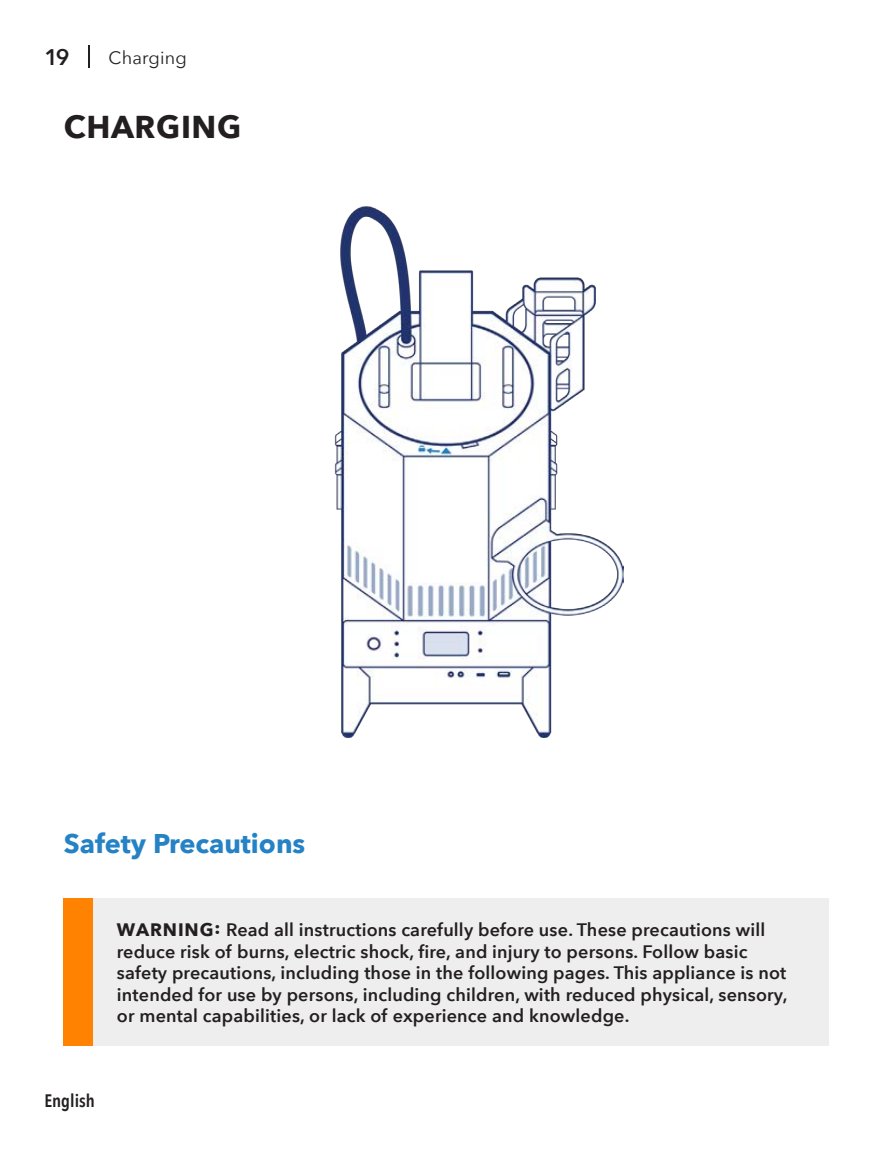
<style>
.page{position:relative;width:893px;height:1149px;background:#fff}
.page>*{position:absolute;margin:0;border:0;box-sizing:border-box;transform-origin:0 0}
.t1{font:700 31.5px "Avenir Next";letter-spacing:.02em;color:#231f20}
.t2{font:700 27px "Avenir Next";color:#2482c5}
.t3{font:600 22.5px "Avenir Next";color:#231f20}
.t4{font:600 18px/21.6px "Avenir Next";letter-spacing:.01em;color:#231f20}
.t5{font:18px "Avenir Next";letter-spacing:.01em;color:#231f20}
.t6{font:600 18px "Avenir Next Condensed";color:#231f20}
.s1{font-weight:700}
</style>
<div class="page">
<hr style="left:88px;top:46px;width:2px;height:22px;background:#231f20">
<div style="left:64px;top:898px;width:765px;height:147px;background:#eeeeef"></div>
<div style="left:64px;top:898px;width:29px;height:147px;background:#ff8200"></div>
<img style="left:334px;top:206px;width:290px;height:531px">
<p class="t3" style="left:44px;top:38px;width:27px">19</p>
<p class="t5" style="left:109px;top:42px;width:80px">Charging</p>
<p class="t1" style="left:64px;top:99px;width:179px">CHARGING</p>
<p class="t2" style="left:64px;top:820px;width:243px">Safety Precautions</p>
<p class="t4" style="left:117px;top:918px;width:672px"><span class="s1">WARNING:</span> Read all instructions carefully before use. These precautions will reduce risk of burns, electric shock, fire, and injury to persons. Follow basic safety precautions, including those in the following pages. This appliance is not intended for use by persons, including children, with reduced physical, sensory, or mental capabilities, or lack of experience and knowledge.</p>
<p class="t6" style="left:44px;top:1084px;width:52px">English</p>
</div>
